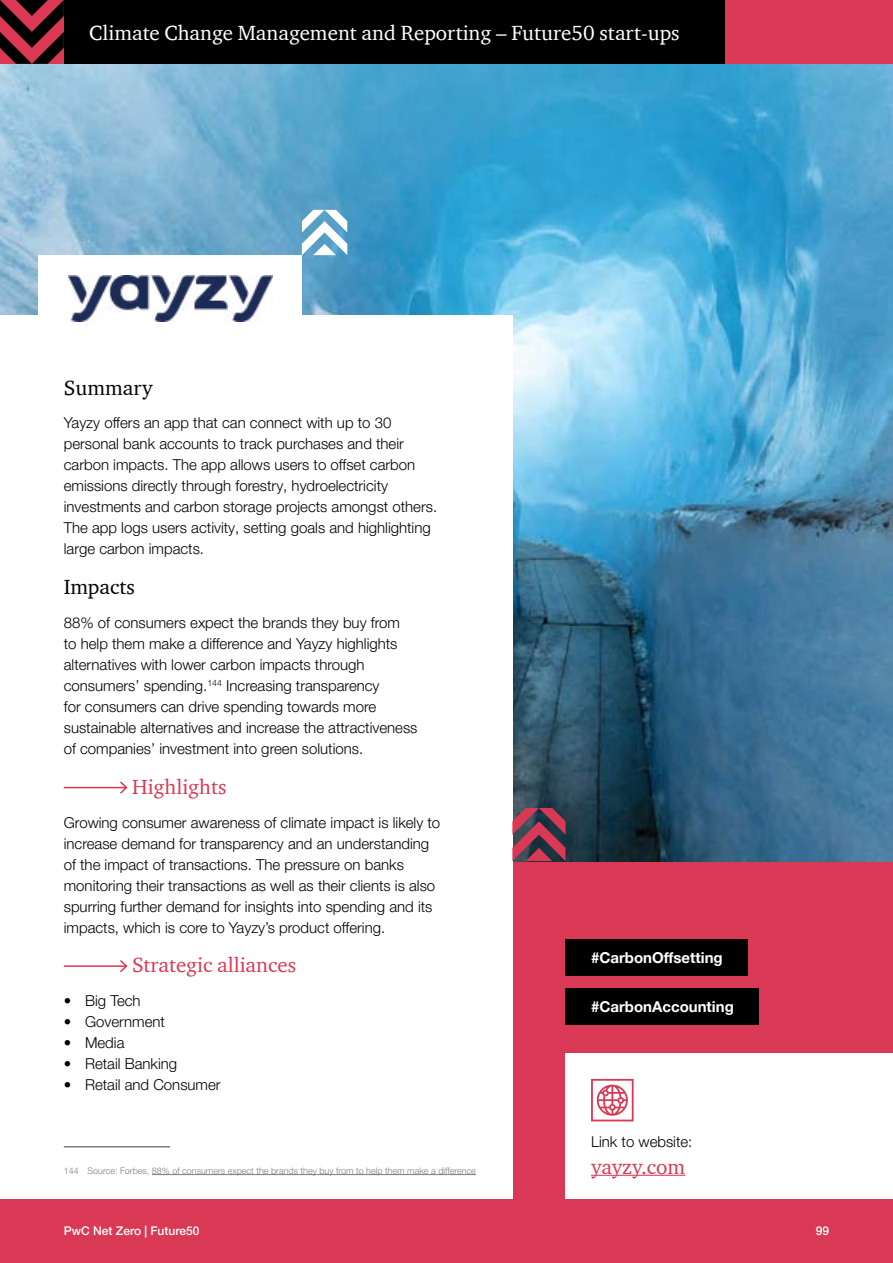
<style>
.page{position:relative;width:893px;height:1263px;background:#fff}
.page>*{position:absolute;margin:0;border:0;box-sizing:border-box;transform-origin:0 0}
.t1{font:21px "ITC Charter Com";color:#fff}
.t2{font:21px "ITC Charter Com";color:#d93954}
.t3{font:21px "ITC Charter Com";color:#000}
.t4{font:300 15px/21px "Helvetica Neue LT Pro";color:#000}
.t5{font:700 15px "Helvetica Neue LT Pro";color:#fff}
.t6{font:500 12px "Helvetica Neue LT Pro";color:#fff}
.t7{font:300 9px "Helvetica Neue LT Pro";color:#7d7d7d}
</style>
<div class="page">
<div style="left:0;top:861px;width:893px;height:402px;background:#d93954"></div>
<img style="left:0;top:64px;width:893px;height:797px">
<div style="left:0;top:315px;width:512px;height:884px;background:#fff"></div>
<hr style="left:64px;top:787px;width:62px;height:1px;background:#d93954">
<svg style="left:118px;top:781px;width:10px;height:13px"></svg>
<hr style="left:64px;top:965px;width:62px;height:2px;background:#d93954">
<svg style="left:118px;top:960px;width:10px;height:12px"></svg>
<div style="left:566px;top:1053px;width:327px;height:146px;background:#fff"></div>
<hr style="left:591px;top:1175px;width:94px;height:1px;background:#d93954">
<svg style="left:591px;top:1079px;width:43px;height:42px"></svg>
<svg style="left:302px;top:210px;width:45px;height:45px"></svg>
<div style="left:566px;top:939px;width:182px;height:36px;background:#000"></div>
<div style="left:566px;top:988px;width:193px;height:36px;background:#000"></div>
<div style="left:38px;top:255px;width:264px;height:64px;background:#fff"></div>
<hr style="left:152px;top:1174px;width:324px;height:1px;background:#7d7d7d">
<hr style="left:64px;top:1146px;width:106px;height:1px;background:#7d7d7d">
<img style="left:68px;top:275px;width:204px;height:46px">
<svg style="left:512px;top:808px;width:54px;height:53px"></svg>
<div style="left:0;top:0;width:893px;height:64px;background:#d93954"></div>
<svg style="left:0;top:0;width:64px;height:64px"></svg>
<div style="left:64px;top:0;width:660px;height:64px;background:#000"></div>
<h1 class="t1" style="left:89px;top:20px;width:592px">Climate Change Management and Reporting – Future50 start-ups</h1>
<h1 class="t3" style="left:64px;top:375px;width:90px">Summary</h1>
<p class="t4" style="left:64px;top:412px;width:375px">Yayzy offers an app that can connect with up to 30 personal bank accounts to track purchases and their carbon impacts. The app allows users to offset carbon emissions directly through forestry, hydroelectricity investments and carbon storage projects amongst others.<br>The app logs users activity, setting goals and highlighting large carbon impacts.</p>
<h1 class="t3" style="left:64px;top:574px;width:73px">Impacts</h1>
<p class="t4" style="left:64px;top:612px;width:355px">88% of consumers expect the brands they buy from<br>to help them make a difference and Yayzy highlights alternatives with lower carbon impacts through consumers’ spending.<sup>144</sup> Increasing transparency<br>for consumers can drive spending towards more sustainable alternatives and increase the attractiveness of companies’ investment into green solutions.</p>
<h1 class="t2" style="left:132px;top:774px;width:96px">Highlights</h1>
<p class="t4" style="left:64px;top:811px;width:378px">Growing consumer awareness of climate impact is likely to increase demand for transparency and an understanding of the impact of transactions. The pressure on banks monitoring their transactions as well as their clients is also spurring further demand for insights into spending and its impacts, which is core to Yayzy’s product offering.</p>
<h1 class="t2" style="left:132px;top:952px;width:165px">Strategic alliances</h1>
<p class="t4" style="left:64px;top:990px;width:78px">• Big Tech</p>
<p class="t4" style="left:64px;top:1011px;width:103px">• Government</p>
<p class="t4" style="left:64px;top:1032px;width:62px">• Media</p>
<p class="t4" style="left:64px;top:1053px;width:115px">• Retail Banking</p>
<p class="t4" style="left:64px;top:1074px;width:158px">• Retail and Consumer</p>
<p class="t7" style="left:64px;top:1165px;width:414px">144 Source: Forbes, 88% of consumers expect the brands they buy from to help them make a difference</p>
<p class="t5" style="left:591px;top:948px;width:133px">#CarbonOffsetting</p>
<p class="t5" style="left:591px;top:997px;width:144px">#CarbonAccounting</p>
<p class="t4" style="left:591px;top:1130px;width:103px">Link to website:</p>
<h1 class="t2" style="left:591px;top:1153px;width:96px">yayzy.com</h1>
<p class="t6" style="left:64px;top:1224px;width:137px">PwC Net Zero | Future50</p>
<p class="t6" style="left:816px;top:1224px;width:15px">99</p>
</div>
